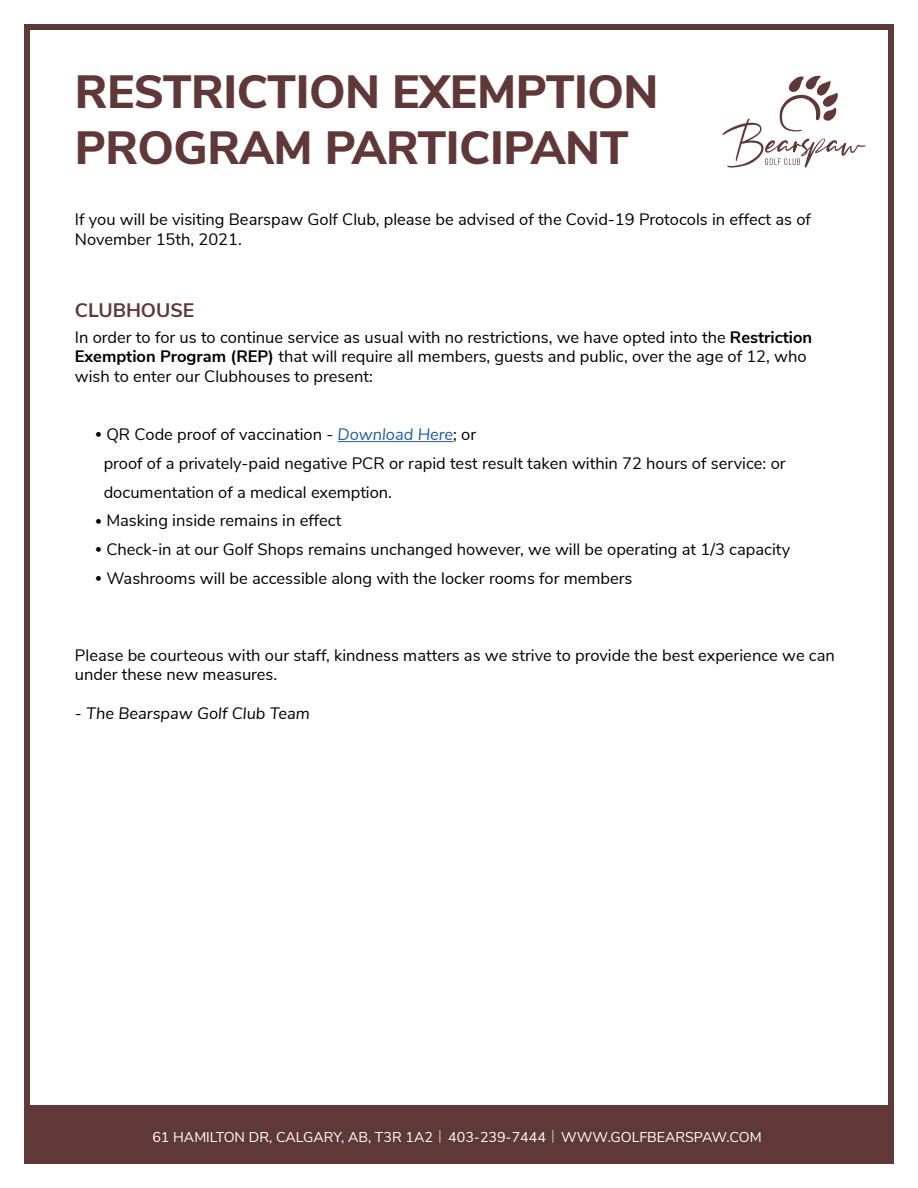
<style>
.page{position:relative;width:918px;height:1188px;background:#fff}
.page>*{position:absolute;margin:0;border:0;box-sizing:border-box;transform-origin:0 0}
.t1{font:800 46.5px/55.8px "Nunito Sans";letter-spacing:-.01em;color:#613838}
.t2{font:700 19.5px "Nunito Sans";color:#613838}
.t3{font:16.5px/19.5px "Nunito Sans";color:#000}
.t4{font:italic 16.5px "Nunito Sans";color:#000}
.t5{font:14.25px "Nunito Sans";color:#fff}
.s1{font-weight:700}
.s2{font-size:13.2px}
.s3{font-style:italic;color:#215e9e}
.s4{color:#afc1b6}
</style>
<div class="page">
<div style="left:28px;top:1106px;width:864px;height:58px;background:#613838"></div>
<hr style="left:338px;top:441px;width:115px;height:1px;background:#215e9e">
<svg style="left:722px;top:76px;width:144px;height:92px"></svg>
<div style="left:24px;top:24px;width:870px;height:1140px;border:6px solid #613838"></div>
<h1 class="t1" style="left:75px;top:61px;width:585px">RESTRICTION EXEMPTION<br>PROGRAM PARTICIPANT</h1>
<p class="t3" style="left:75px;top:209px;width:738px">If you will be visiting Bearspaw Golf Club, please be advised of the Covid-19 Protocols in effect as of<br>November 15th, 2021.</p>
<p class="t2" style="left:75px;top:296px;width:121px">CLUBHOUSE</p>
<p class="t3" style="left:75px;top:326px;width:739px">In order to for us to continue service as usual with no restrictions, we have opted into the <span class="s1">Restriction<br>Exemption Program (REP)</span> that will require all members, guests and public, over the age of 12, who wish to enter our Clubhouses to present:</p>
<p class="t3" style="left:104px;top:419px;width:683px;line-height:28.7px;text-indent:-9px"><span class="s2">•</span> QR Code proof of vaccination - <span class="s3">Download Here</span>; or<br>proof of a privately-paid negative PCR or rapid test result taken within 72 hours of service: or documentation of a medical exemption.</p>
<p class="t3" style="left:95px;top:510px;width:248px"><span class="s2">•</span> Masking inside remains in effect</p>
<p class="t3" style="left:95px;top:539px;width:696px"><span class="s2">•</span> Check-in at our Golf Shops remains unchanged however, we will be operating at 1/3 capacity</p>
<p class="t3" style="left:95px;top:567px;width:539px"><span class="s2">•</span> Washrooms will be accessible along with the locker rooms for members</p>
<p class="t3" style="left:75px;top:644px;width:762px">Please be courteous with our staff, kindness matters as we strive to provide the best experience we can under these new measures.</p>
<p class="t4" style="left:75px;top:701px;width:237px">- The Bearspaw Golf Club Team</p>
<p class="t5" style="left:152px;top:1127px;width:611px">61 HAMILTON DR, CALGARY, AB, T3R 1A2 <span class="s4">|</span> 403-239-7444 <span class="s4">|</span> WWW.GOLFBEARSPAW.COM</p>
</div>
